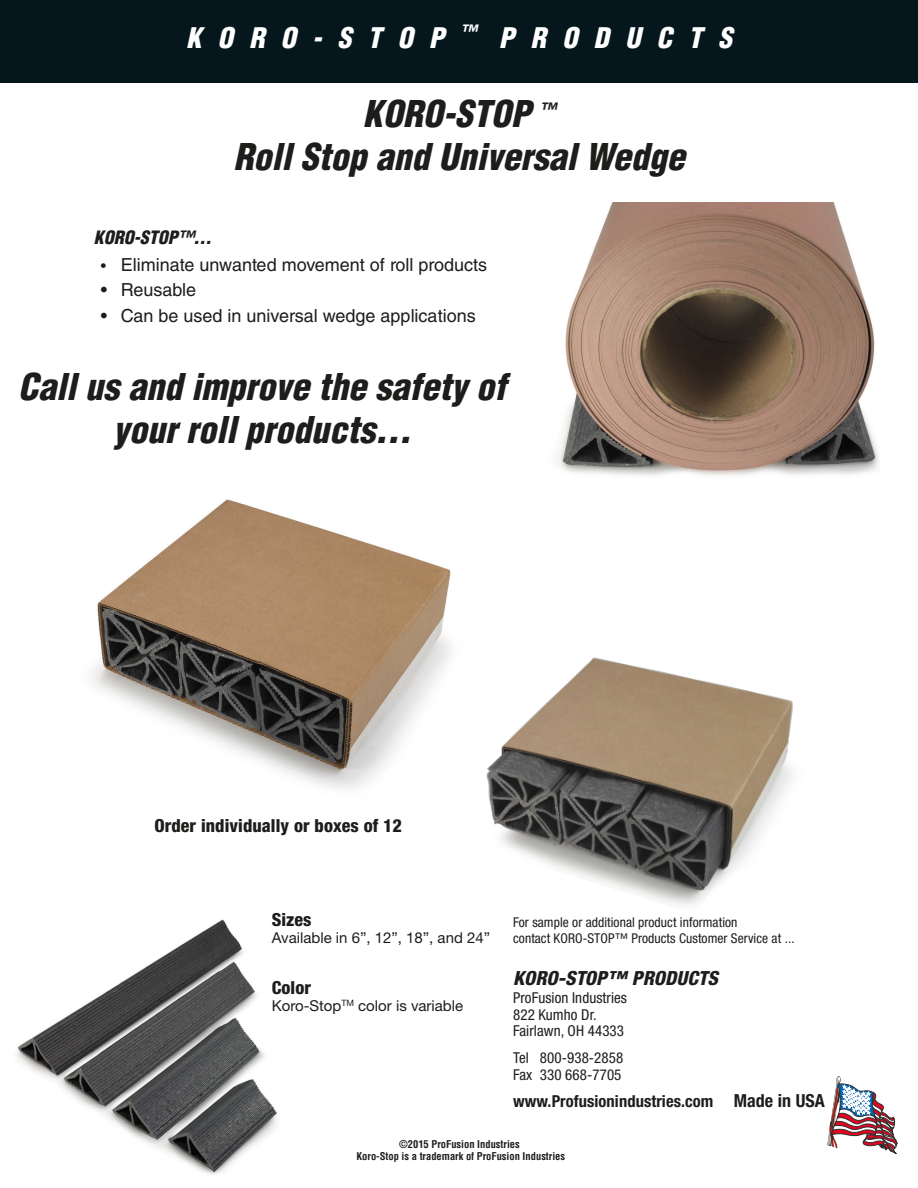
<style>
.page{position:relative;width:918px;height:1188px;background:#fff}
.page>*{position:absolute;margin:0;border:0;box-sizing:border-box;transform-origin:0 0}
.t1{font:italic 900 condensed 36px/43.2px "Helvetica LT Std";color:#1d1d1b;text-align:center}
.t2{font:italic 900 condensed 27.75px "Helvetica LT Std";letter-spacing:.58em;color:#fff}
.t3{font:italic 800 condensed 19.5px "Helvetica Neue LT Std";letter-spacing:.005em;color:#1d1d1b}
.t4{font:18px "Helvetica LT Std";color:#1d1d1b}
.t5{font:800 condensed 18px "Helvetica Neue LT Std";letter-spacing:.005em;color:#1d1d1b}
.t6{font:italic 900 condensed 18px "Helvetica LT Std";color:#1d1d1b}
.t7{font:700 condensed 16.5px "Helvetica Neue LT Std";letter-spacing:.005em;color:#1d1d1b}
.t8{font:condensed 15px "Helvetica Neue LT Std";letter-spacing:.005em;color:#1d1d1b}
.t9{font:15px "Helvetica Neue LT Std";color:#1d1d1b}
.t10{font:condensed 13.5px "Helvetica Neue LT Std";letter-spacing:.005em;color:#1d1d1b}
.t11{font:700 condensed 10.5px/12.6px "Helvetica LT Std";color:#1d1d1b;text-align:center}
.s1{font-size:15px}
.s2{font-size:18px}
</style>
<div class="page">
<div style="left:0;top:0;width:918px;height:83px;background:#05171d"></div>
<img style="left:91px;top:499px;width:360px;height:290px">
<img style="left:410px;top:643px;width:383px;height:262px">
<svg style="left:828px;top:1077px;width:69px;height:77px"></svg>
<img style="left:16px;top:919px;width:261px;height:255px">
<img style="left:555px;top:202px;width:324px;height:274px">
<p class="t2" style="left:186px;top:20px;width:547px">KORO-STOP <sup>™</sup> PRODUCTS</p>
<p class="t1" style="left:363px;top:92px;width:194px">KORO-STOP <sup>™</sup></p>
<p class="t1" style="left:233px;top:136px;width:453px">Roll Stop and Universal Wedge</p>
<p class="t6" style="left:94px;top:226px;width:119px">KORO-STOP™...</p>
<p class="t4" style="left:101px;top:254px;width:388px"><span class="s1">•</span> Eliminate unwanted movement of roll products</p>
<p class="t4" style="left:101px;top:279px;width:97px">• Reusable</p>
<p class="t4" style="left:101px;top:305px;width:376px">• Can be used in universal wedge applications</p>
<p class="t1" style="left:18px;top:366px;width:489px">Call us and improve the safety of your roll products...</p>
<p class="t5" style="left:154px;top:814px;width:249px">Order individually or boxes of 12</p>
<p class="t5" style="left:272px;top:909px;width:41px">Sizes</p>
<p class="t9" style="left:272px;top:928px;width:220px">Available in 6”, 12”, 18”, and 24”</p>
<p class="t10" style="left:513px;top:915px;width:226px">For sample or additional product information</p>
<p class="t10" style="left:513px;top:931px;width:283px">contact KORO-STOP™ Products Customer Service at ...</p>
<p class="t3" style="left:513px;top:966px;width:206px">KORO-STOP™ PRODUCTS</p>
<p class="t8" style="left:513px;top:989px;width:115px">ProFusion Industries</p>
<p class="t8" style="left:513px;top:1006px;width:85px">822 Kumho Dr.</p>
<p class="t8" style="left:513px;top:1022px;width:112px">Fairlawn, OH 44333</p>
<p class="t8" style="left:513px;top:1049px;width:112px">Tel 800-938-2858</p>
<p class="t8" style="left:513px;top:1066px;width:110px">Fax 330 668-7705</p>
<p class="t7" style="left:513px;top:1091px;width:313px">www.Profusionindustries.com <span class="s2">Made in USA</span></p>
<p class="t11" style="left:356px;top:1137px;width:210px">©2015 ProFusion Industries<br>Koro-Stop is a trademark of ProFusion Industries</p>
<p class="t5" style="left:272px;top:977px;width:41px">Color</p>
<p class="t9" style="left:272px;top:997px;width:193px">Koro-Stop<sup>TM</sup> color is variable</p>
</div>
